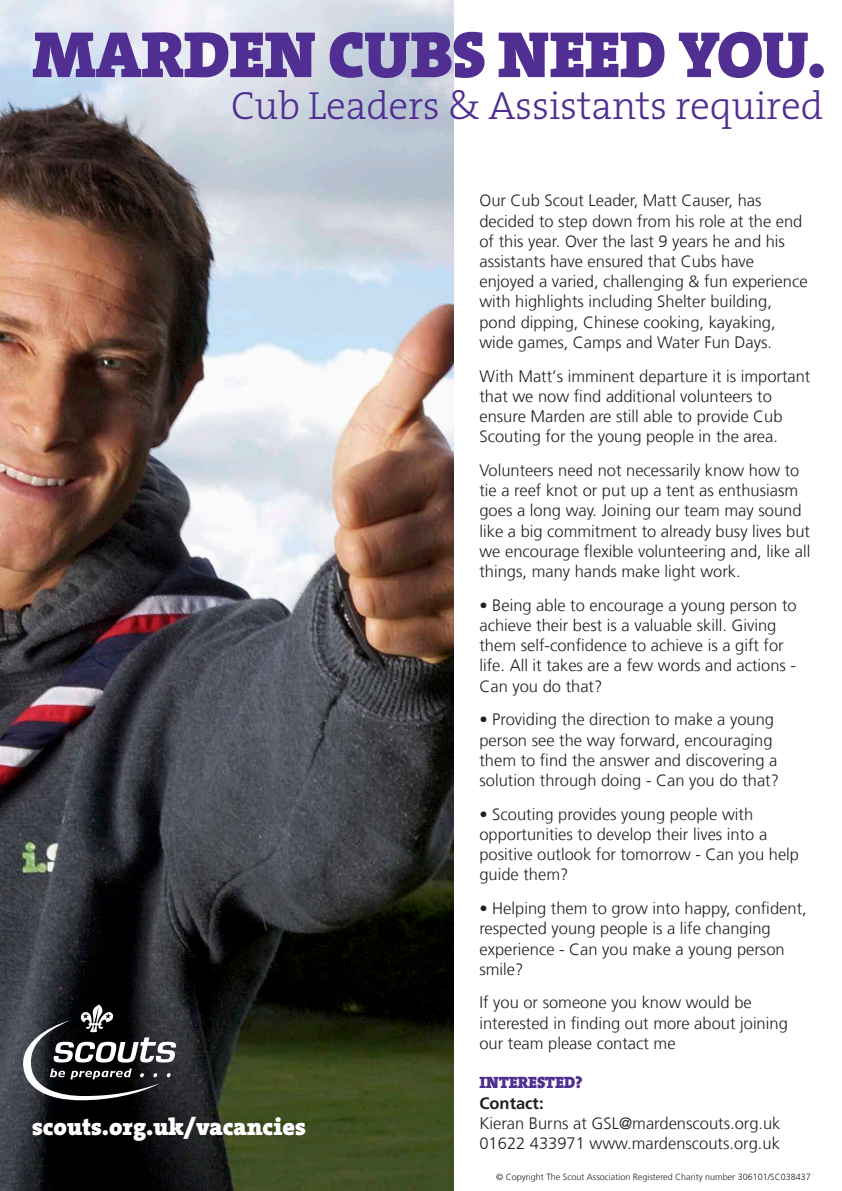
<style>
.page{position:relative;width:842px;height:1191px;background:#fff}
.page>*{position:absolute;margin:0;border:0;box-sizing:border-box;transform-origin:0 0}
.t1{font:65.8px "The Serif HP9 Blk";letter-spacing:-.6em;color:#502e92}
.t2{font:39.5px "The Serif HP3 Lig";letter-spacing:-.01em;color:#502e92}
.t3{font:24px "The Serif HP9 Blk";letter-spacing:-.295em;color:#fff}
.t4{font:300 16.5px/20.2px "Frutiger LT Com";color:#231f20}
.t5{font:300 9px "Frutiger LT Com";color:#231f20}
.s1{font-family:"The Serif HP9 Blk";font-weight:400;color:#502e92}
.s2{font-weight:700}
</style>
<div class="page">
<img style="left:0;top:0;width:454px;height:1191px">
<svg style="left:23px;top:1004px;width:154px;height:96px;background:#434447"></svg>
<p class="t1" style="left:32px;top:10px;width:835px">MARDENCUBS NEEDYOU.</p>
<p class="t2" style="left:231px;top:80px;width:593px">CubLeaders &amp; Assistants required</p>
<p class="t3" style="left:32px;top:1110px;width:279px">scouts.org.uk/vacancies</p>
<p class="t4" style="left:479px;top:191px;width:330px">Our Cub Scout Leader, Matt Causer, has decided to step down from his role at the end of this year. Over the last 9 years he and his assistants have ensured that Cubs have enjoyed a varied, challenging &amp; fun experience with highlights including Shelter building, pond dipping, Chinese cooking, kayaking, wide games, Camps and Water Fun Days.</p>
<p class="t4" style="left:479px;top:366px;width:332px">With Matt’s imminent departure it is important that we now find additional volunteers to ensure Marden are still able to provide Cub Scouting for the young people in the area.</p>
<p class="t4" style="left:479px;top:460px;width:332px">Volunteers need not necessarily know how to tie a reef knot or put up a tent as enthusiasm goes a long way. Joining our team may sound like a big commitment to already busy lives but we encourage flexible volunteering and, like all things, many hands make light work.</p>
<p class="t4" style="left:479px;top:595px;width:319px">• Being able to encourage a young person to achieve their best is a valuable skill. Giving them self-confidence to achieve is a gift for life. All it takes are a few words and actions - Can you do that?</p>
<p class="t4" style="left:479px;top:709px;width:301px">• Providing the direction to make a young person see the way forward, encouraging them to find the answer and discovering a solution through doing - Can you do that?</p>
<p class="t4" style="left:479px;top:804px;width:321px">• Scouting provides young people with opportunities to develop their lives into a positive outlook for tomorrow - Can you help guide them?</p>
<p class="t4" style="left:479px;top:898px;width:329px">• Helping them to grow into happy, confident, respected young people is a life changing experience - Can you make a young person smile?</p>
<p class="t4" style="left:479px;top:992px;width:310px">If you or someone you know would be interested in finding out more about joining our team please contact me</p>
<p class="t4" style="left:479px;top:1072px;width:303px"><span class="s1">INTERESTED?<br></span><span class="s2">Contact:<br></span>Kieran Burns at GSL@mardenscouts.org.uk<br>01622 433971 www.mardenscouts.org.uk</p>
<p class="t5" style="left:496px;top:1171px;width:316px">© Copyright The Scout Association Registered Charity number 306101/SC038437</p>
</div>
